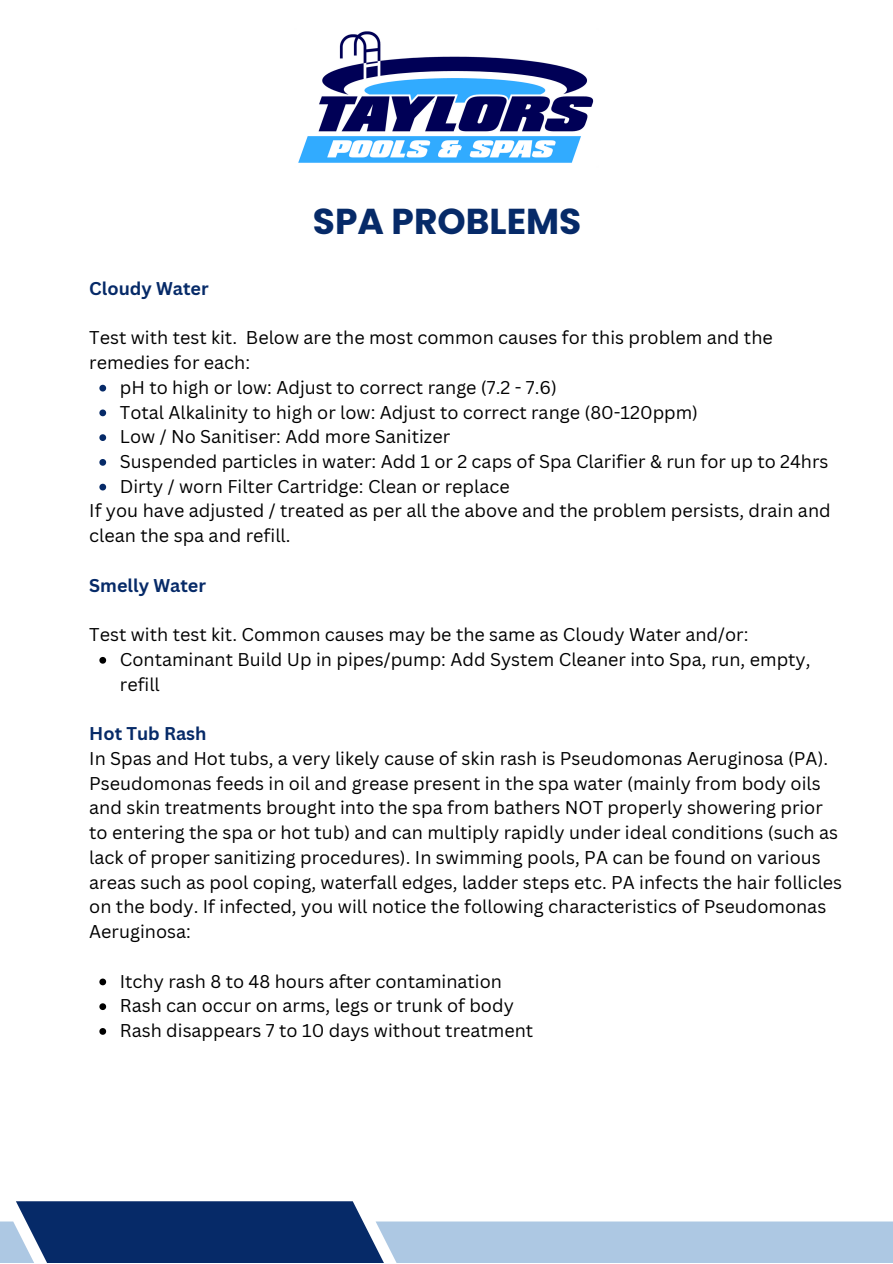
<style>
.page{position:relative;width:893px;height:1264px;background:#fff}
.page>*{position:absolute;margin:0;border:0;box-sizing:border-box;transform-origin:0 0}
.t1{font:700 36px "Poppins";color:#062a68}
.t2{font:18px/24.8px "Canva Sans";color:#000}
.t3{font:700 18px "Canva Sans";color:#062a68}
</style>
<div class="page">
<svg style="left:0;top:1201px;width:892px;height:61px"></svg>
<svg style="left:99px;top:385px;width:7px;height:6px"></svg>
<svg style="left:99px;top:409px;width:7px;height:7px"></svg>
<svg style="left:99px;top:434px;width:7px;height:7px"></svg>
<svg style="left:99px;top:459px;width:7px;height:7px"></svg>
<svg style="left:99px;top:484px;width:7px;height:6px"></svg>
<svg style="left:99px;top:657px;width:7px;height:6px"></svg>
<svg style="left:99px;top:978px;width:7px;height:7px"></svg>
<svg style="left:99px;top:1003px;width:7px;height:7px"></svg>
<svg style="left:99px;top:1028px;width:7px;height:6px"></svg>
<img style="left:298px;top:31px;width:296px;height:132px">
<p class="t1" style="left:313px;top:196px;width:270px">SPA PROBLEMS</p>
<p class="t3" style="left:89px;top:275px;width:121px">Cloudy Water</p>
<p class="t2" style="left:89px;top:325px;width:685px">Test with test kit. Below are the most common causes for this problem and the remedies for each:</p>
<p class="t2" style="left:120px;top:374px;width:438px">pH to high or low: Adjust to correct range (7.2 - 7.6)</p>
<p class="t2" style="left:120px;top:399px;width:579px">Total Alkalinity to high or low: Adjust to correct range (80-120ppm)</p>
<p class="t2" style="left:120px;top:424px;width:332px">Low / No Sanitiser: Add more Sanitizer</p>
<p class="t2" style="left:120px;top:448px;width:710px">Suspended particles in water: Add 1 or 2 caps of Spa Clarifier &amp; run for up to 24hrs</p>
<p class="t2" style="left:120px;top:473px;width:391px">Dirty / worn Filter Cartridge: Clean or replace</p>
<p class="t2" style="left:89px;top:498px;width:743px">If you have adjusted / treated as per all the above and the problem persists, drain and clean the spa and refill.</p>
<p class="t3" style="left:89px;top:572px;width:118px">Smelly Water</p>
<p class="t2" style="left:89px;top:622px;width:660px">Test with test kit. Common causes may be the same as Cloudy Water and/or:</p>
<p class="t2" style="left:120px;top:646px;width:692px">Contaminant Build Up in pipes/pump: Add System Cleaner into Spa, run, empty, refill</p>
<p class="t3" style="left:89px;top:721px;width:119px">Hot Tub Rash</p>
<p class="t2" style="left:89px;top:745px;width:754px">In Spas and Hot tubs, a very likely cause of skin rash is Pseudomonas Aeruginosa (PA).<br>Pseudomonas feeds in oil and grease present in the spa water (mainly from body oils and skin treatments brought into the spa from bathers NOT properly showering prior to entering the spa or hot tub) and can multiply rapidly under ideal conditions (such as lack of proper sanitizing procedures). In swimming pools, PA can be found on various areas such as pool coping, waterfall edges, ladder steps etc. PA infects the hair follicles on the body. If infected, you will notice the following characteristics of Pseudomonas Aeruginosa:</p>
<p class="t2" style="left:120px;top:968px;width:383px">Itchy rash 8 to 48 hours after contamination</p>
<p class="t2" style="left:120px;top:992px;width:395px">Rash can occur on arms, legs or trunk of body</p>
<p class="t2" style="left:120px;top:1017px;width:415px">Rash disappears 7 to 10 days without treatment</p>
</div>
